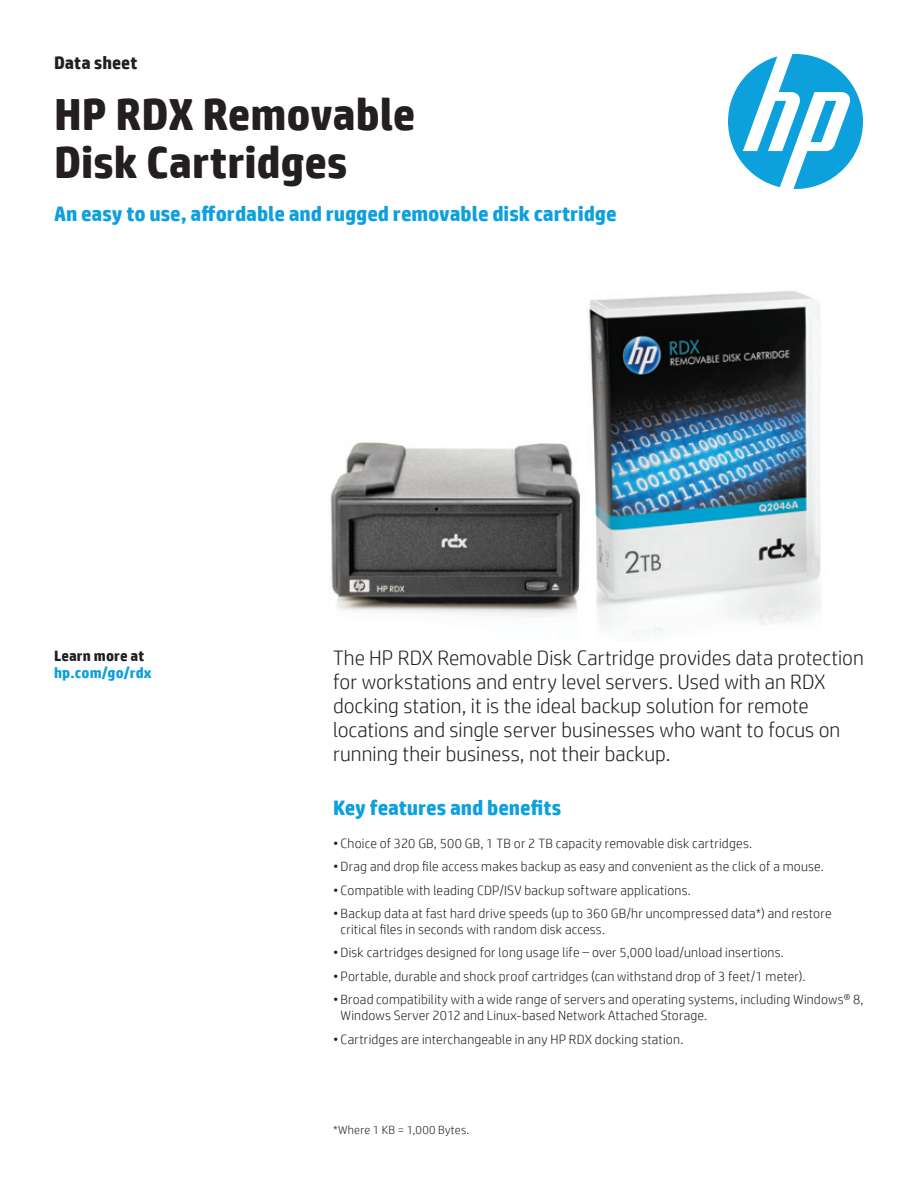
<style>
.page{position:relative;width:918px;height:1188px;background:#fff}
.page>*{position:absolute;margin:0;border:0;box-sizing:border-box;transform-origin:0 0}
.t1{font:700 45px/48px "HP Simplified";color:#231f20}
.t2{font:300 21px/24px "HP Simplified";color:#231f20}
.t3{font:700 21px "HP Simplified";letter-spacing:-.005em;color:#0ca0dd}
.t4{font:700 18px "HP Simplified";color:#231f20}
.t5{font:700 15px "HP Simplified";letter-spacing:.01em;color:#0ca0dd}
.t6{font:700 15px "HP Simplified";letter-spacing:.01em;color:#231f20}
.t7{font:300 13.5px/16.5px "HP Simplified";letter-spacing:.015em;color:#231f20}
.t8{font:300 12px "HP Simplified";letter-spacing:.025em;color:#231f20}
</style>
<div class="page">
<img style="left:330px;top:290px;width:491px;height:345px">
<svg style="left:728px;top:54px;width:135px;height:135px"></svg>
<h3 class="t4" style="left:54px;top:52px;width:85px">Data sheet</h3>
<h1 class="t1" style="left:54px;top:90px;width:363px">HP RDX Removable<br>Disk Cartridges</h1>
<h2 class="t3" style="left:54px;top:201px;width:564px">An easy to use, affordable and rugged removable disk cartridge</h2>
<p class="t6" style="left:54px;top:647px;width:92px">Learn more at</p>
<p class="t5" style="left:54px;top:664px;width:99px">hp.com/go/rdx</p>
<p class="t2" style="left:333px;top:646px;width:532px">The HP RDX Removable Disk Cartridge provides data protection for workstations and entry level servers. Used with an RDX docking station, it is the ideal backup solution for remote locations and single server businesses who want to focus on running their business, not their backup.</p>
<h2 class="t3" style="left:333px;top:796px;width:230px">Key features and benefits</h2>
<p class="t7" style="left:333px;top:835px;width:421px">• Choice of 320 GB, 500 GB, 1 TB or 2 TB capacity removable disk cartridges.</p>
<p class="t7" style="left:333px;top:858px;width:492px">• Drag and drop file access makes backup as easy and convenient as the click of a mouse.</p>
<p class="t7" style="left:333px;top:881px;width:359px">• Compatible with leading CDP/ISV backup software applications.</p>
<p class="t7" style="left:341px;top:905px;width:493px;text-indent:-8px">• Backup data at fast hard drive speeds (up to 360 GB/hr uncompressed data*) and restore critical files in seconds with random disk access.</p>
<p class="t7" style="left:333px;top:944px;width:452px">• Disk cartridges designed for long usage life – over 5,000 load/unload insertions.</p>
<p class="t7" style="left:333px;top:968px;width:474px">• Portable, durable and shock proof cartridges (can withstand drop of 3 feet/1 meter).</p>
<p class="t7" style="left:341px;top:991px;width:525px;text-indent:-8px">• Broad compatibility with a wide range of servers and operating systems, including Windows® 8,<br>Windows Server 2012 and Linux-based Network Attached Storage.</p>
<p class="t7" style="left:333px;top:1031px;width:352px">• Cartridges are interchangeable in any HP RDX docking station.</p>
<p class="t8" style="left:333px;top:1123px;width:138px">*Where 1 KB = 1,000 Bytes.</p>
</div>
